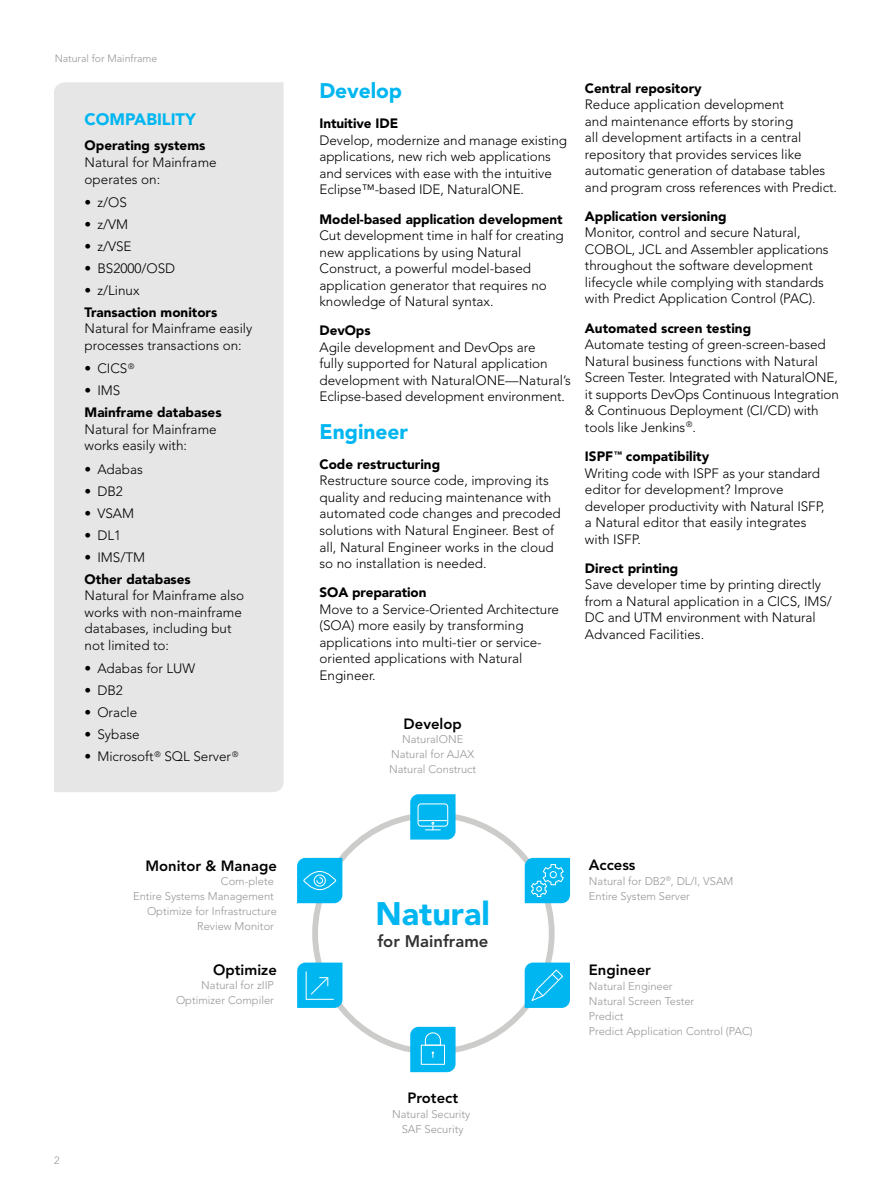
<style>
.page{position:relative;width:893px;height:1187px;background:#fff}
.page>*{position:absolute;margin:0;border:0;box-sizing:border-box;transform-origin:0 0}
.t1{font:900 32.25px "Avenir LT Std";color:#00b6f1}
.t2{font:900 21px "Avenir LT Std";color:#00b6f1}
.t3{font:800 16.65px "Avenir LT Std";color:#323232}
.t4{font:900 16.5px "Avenir LT Std";color:#00b6f1}
.t5{font:800 14.85px "Avenir LT Std";color:#000}
.t6{font:300 13.5px/16.5px "Avenir LT Std";color:#000}
.t7{font:900 13.5px "Avenir LT Std";color:#000}
.t8{font:300 11.1px/14.9px "Avenir LT Std";color:#979797;text-align:center}
.t9{font:300 10.5px "Avenir LT Std";color:#939598}
.s1{font-weight:900}
</style>
<div class="page">
<div style="left:54px;top:82px;width:230px;height:710px;background:#e5e6e5"></div>
<svg style="left:525px;top:857px;width:45px;height:46px"></svg>
<svg style="left:525px;top:962px;width:45px;height:45px"></svg>
<svg style="left:297px;top:857px;width:45px;height:46px"></svg>
<svg style="left:410px;top:794px;width:46px;height:45px"></svg>
<svg style="left:297px;top:962px;width:45px;height:45px"></svg>
<svg style="left:410px;top:1026px;width:46px;height:46px"></svg>
<p class="t9" style="left:55px;top:52px;width:104px">Natural for Mainframe</p>
<p class="t4" style="left:85px;top:110px;width:113px">COMPABILITY</p>
<p class="t7" style="left:85px;top:138px;width:122px">Operating systems</p>
<p class="t6" style="left:85px;top:154px;width:134px">Natural for Mainframe operates on:</p>
<p class="t6" style="left:85px;top:194px;width:44px">• z/OS</p>
<p class="t6" style="left:85px;top:216px;width:45px">• z/VM</p>
<p class="t6" style="left:85px;top:238px;width:49px">• z/VSE</p>
<p class="t6" style="left:85px;top:260px;width:92px">• BS2000/OSD</p>
<p class="t6" style="left:85px;top:282px;width:56px">• z/Linux</p>
<p class="t7" style="left:85px;top:304px;width:134px">Transaction monitors</p>
<p class="t6" style="left:85px;top:320px;width:169px">Natural for Mainframe easily processes transactions on:</p>
<p class="t6" style="left:85px;top:360px;width:51px">• CICS<sup>®</sup></p>
<p class="t6" style="left:85px;top:382px;width:37px">• IMS</p>
<p class="t7" style="left:85px;top:404px;width:138px">Mainframe databases</p>
<p class="t6" style="left:85px;top:421px;width:134px">Natural for Mainframe works easily with:</p>
<p class="t6" style="left:85px;top:460px;width:60px">• Adabas</p>
<p class="t6" style="left:85px;top:483px;width:40px">• DB2</p>
<p class="t6" style="left:85px;top:505px;width:51px">• VSAM</p>
<p class="t6" style="left:85px;top:527px;width:38px">• DL1</p>
<p class="t6" style="left:85px;top:549px;width:62px">• IMS/TM</p>
<p class="t7" style="left:85px;top:571px;width:108px">Other databases</p>
<p class="t6" style="left:85px;top:587px;width:161px">Natural for Mainframe also works with non-mainframe databases, including but not limited to:</p>
<p class="t6" style="left:85px;top:660px;width:112px">• Adabas for LUW</p>
<p class="t6" style="left:85px;top:682px;width:40px">• DB2</p>
<p class="t6" style="left:85px;top:704px;width:54px">• Oracle</p>
<p class="t6" style="left:85px;top:726px;width:57px">• Sybase</p>
<p class="t6" style="left:85px;top:748px;width:155px">• Microsoft<sup>®</sup> SQL Server<sup>®</sup></p>
<p class="t5" style="left:145px;top:856px;width:133px">Monitor &amp; Manage</p>
<p class="t8" style="left:133px;top:874px;width:145px;text-align:right">Com-plete<br>Entire Systems Management<br>Optimize for Infrastructure<br>Review Monitor</p>
<p class="t9" style="left:54px;top:1153px;width:7px">2</p>
<p class="t5" style="left:213px;top:960px;width:65px">Optimize</p>
<p class="t8" style="left:176px;top:978px;width:99px;text-align:right">Natural for zIIP<br>Optimizer Compiler</p>
<h2 class="t2" style="left:319px;top:78px;width:84px">Develop</h2>
<p class="t7" style="left:319px;top:115px;width:80px">Intuitive IDE</p>
<p class="t6" style="left:319px;top:132px;width:249px">Develop, modernize and manage existing applications, new rich web applications and services with ease with the intuitive Eclipse™-based IDE, NaturalONE.</p>
<p class="t7" style="left:319px;top:211px;width:245px">Model-based application development</p>
<p class="t6" style="left:319px;top:227px;width:246px">Cut development time in half for creating new applications by using Natural Construct, a powerful model-based application generator that requires no knowledge of Natural syntax.</p>
<p class="t7" style="left:319px;top:322px;width:53px">DevOps</p>
<p class="t6" style="left:319px;top:339px;width:253px">Agile development and DevOps are<br>fully supported for Natural application development with NaturalONE—Natural’s Eclipse-based development environment.</p>
<h2 class="t2" style="left:319px;top:419px;width:90px">Engineer</h2>
<p class="t7" style="left:319px;top:456px;width:122px">Code restructuring</p>
<p class="t6" style="left:319px;top:472px;width:243px">Restructure source code, improving its quality and reducing maintenance with automated code changes and precoded solutions with Natural Engineer. Best of all, Natural Engineer works in the cloud so no installation is needed.</p>
<p class="t7" style="left:319px;top:584px;width:109px">SOA preparation</p>
<p class="t6" style="left:319px;top:601px;width:241px">Move to a Service-Oriented Architecture (SOA) more easily by transforming applications into multi-tier or service&shy;oriented applications with Natural Engineer.</p>
<p class="t5" style="left:404px;top:714px;width:60px">Develop</p>
<p class="t8" style="left:389px;top:732px;width:89px">NaturaIONE<br>Natural for AJAX<br>Natural Construct</p>
<p class="t7" style="left:585px;top:80px;width:118px">Central repository</p>
<p class="t6" style="left:585px;top:96px;width:254px">Reduce application development<br>and maintenance efforts by storing<br>all development artifacts in a central repository that provides services like automatic generation of database tables and program cross references with Predict.</p>
<p class="t7" style="left:585px;top:208px;width:143px">Application versioning</p>
<p class="t6" style="left:585px;top:224px;width:245px">Monitor, control and secure Natural, COBOL, JCL and Assembler applications throughout the software development lifecycle while complying with standards with Predict Application Control (PAC).</p>
<p class="t7" style="left:585px;top:320px;width:168px">Automated screen testing</p>
<p class="t6" style="left:585px;top:336px;width:255px">Automate testing of green-screen-based Natural business functions with Natural Screen Tester. Integrated with NaturalONE, it supports DevOps Continuous Integration &amp; Continuous Deployment (CI/CD) with tools like Jenkins<sup>®</sup>.</p>
<p class="t6" style="left:585px;top:448px;width:241px"><span class="s1">ISPF</span><sup>™</sup> <span class="s1">compatibility<br></span>Writing code with ISPF as your standard editor for development? Improve developer productivity with Natural ISFP, a Natural editor that easily integrates with ISFP.</p>
<p class="t7" style="left:585px;top:560px;width:95px">Direct printing</p>
<p class="t6" style="left:585px;top:576px;width:248px">Save developer time by printing directly from a Natural application in a CICS, IMS/ DC and UTM environment with Natural Advanced Facilities.</p>
<h1 class="t1" style="left:376px;top:893px;width:116px">Natural</h1>
<p class="t3" style="left:377px;top:931px;width:112px">for Mainframe</p>
<p class="t5" style="left:407px;top:1088px;width:52px">Protect</p>
<p class="t8" style="left:392px;top:1106px;width:80px">Natural Security<br>SAF Security</p>
<p class="t5" style="left:589px;top:856px;width:48px">Access</p>
<p class="t8" style="left:589px;top:873px;width:146px;text-align:left">Natural for DB2<sup>®</sup>, DL/I, VSAM<br>Entire System Server</p>
<p class="t5" style="left:589px;top:961px;width:63px">Engineer</p>
<p class="t8" style="left:589px;top:978px;width:165px;text-align:left">Natural Engineer<br>Natural Screen Tester<br>Predict<br>Predict Application Control (PAC)</p>
</div>
